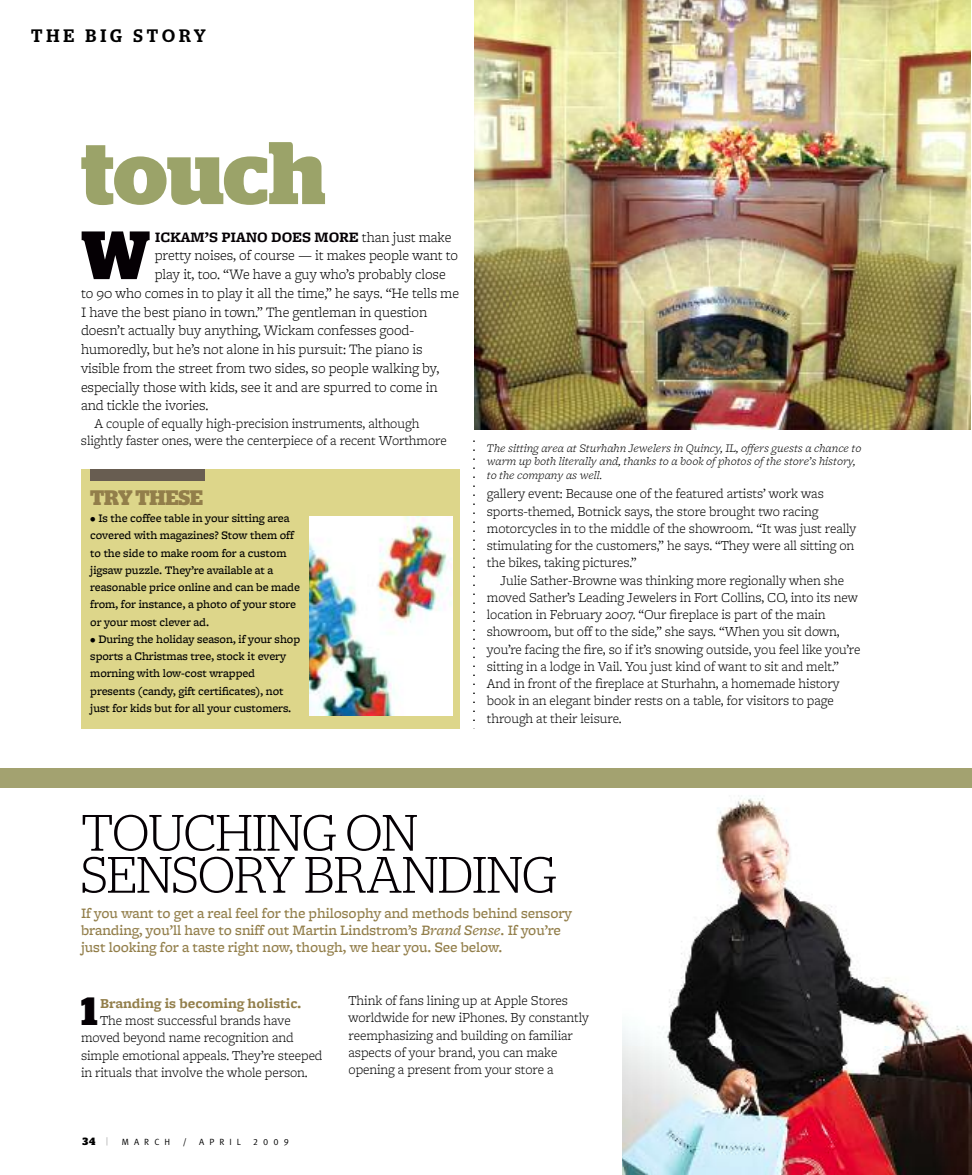
<style>
.page{position:relative;width:972px;height:1175px;background:#fff}
.page>*{position:absolute;margin:0;border:0;box-sizing:border-box;transform-origin:0 0}
.t1{font:700 88.5px "Stag";letter-spacing:-.005em;color:#9ba369}
.t2{font:700 68.1px "Stag";color:#050004}
.t3{font:300 51px/42px "Stag";letter-spacing:-.01em;color:#050004}
.t4{font:700 39.3px "Stag";color:#050004}
.t5{font:700 21px "Stag";letter-spacing:-.005em;color:#927e4a}
.t6{font:500 18px "Stag";letter-spacing:.215em;color:#000}
.t7{font:300 15px "Freight Micro";letter-spacing:-.005em;color:#000}
.t8{font:500 15px/17.2px "Freight Micro";letter-spacing:-.005em;color:#927e4a}
.t9{font:700 15px "Freight Micro";letter-spacing:-.005em;color:#050004}
.t10{font:300 14.25px/17.2px "Freight Micro";letter-spacing:-.005em;color:#000}
.t11{font:700 14.25px "Freight Micro";letter-spacing:-.005em;color:#927e4a}
.t12{font:500 12px/17.2px "Freight Micro";letter-spacing:-.005em;color:#000}
.t13{font:italic 300 12px/13.5px "Freight Micro";letter-spacing:-.005em;color:#000}
.t14{font:700 10.5px "Stag";color:#000}
.t15{font:9px "Meta Normal";letter-spacing:.57em;color:#000}
.t16{font:9px "Meta Normal Expert";color:#000}
.s1{font-weight:300;color:#000}
.s2{font-style:italic}
.s3{font-weight:100}
</style>
<div class="page">
<img style="left:622px;top:787px;width:350px;height:387px">
<div style="left:0;top:767px;width:972px;height:20px;background:#a3a270"></div>
<img style="left:474px;top:0;width:496px;height:429px">
<div style="left:81px;top:469px;width:379px;height:259px;background:#ddd68a"></div>
<img style="left:310px;top:516px;width:142px;height:199px">
<svg style="left:473px;top:440px;width:2px;height:289px"></svg>
<div style="left:90px;top:469px;width:115px;height:11px;background:#685d51"></div>
<p class="t6" style="left:31px;top:30px;width:176px">THE BIG STORY</p>
<h1 class="t1" style="left:81px;top:142px;width:246px">touch</h1>
<h2 class="t2" style="left:81px;top:231px;width:71px">W</h2>
<p class="t9" style="left:155px;top:228px;width:298px">ICKAM’S PIANO DOES MORE <span class="s1">than just make</span></p>
<p class="t7" style="left:155px;top:246px;width:305px">pretty noises, of course — it makes people want to</p>
<p class="t7" style="left:155px;top:265px;width:293px">play it, too. “We have a guy who’s probably close</p>
<p class="t7" style="left:81px;top:284px;width:380px">to 90 who comes in to play it all the time,” he says. “He tells me</p>
<p class="t7" style="left:81px;top:303px;width:348px">I have the best piano in town.” The gentleman in question</p>
<p class="t7" style="left:81px;top:321px;width:335px">doesn’t actually buy anything, Wickam confesses good-</p>
<p class="t7" style="left:81px;top:340px;width:343px">humoredly, but he’s not alone in his pursuit: The piano is</p>
<p class="t7" style="left:81px;top:359px;width:360px">visible from the street from two sides, so people walking by,</p>
<p class="t7" style="left:81px;top:378px;width:358px">especially those with kids, see it and are spurred to come in</p>
<p class="t7" style="left:81px;top:396px;width:129px">and tickle the ivories.</p>
<p class="t10" style="left:81px;top:414px;width:367px;text-indent:14px">A couple of equally high-precision instruments, although slightly faster ones, were the centerpiece of a recent Worthmore</p>
<h3 class="t5" style="left:90px;top:490px;width:114px">TRYTHESE</h3>
<p class="t12" style="left:90px;top:509px;width:211px">• Is the coffee table in your sitting area covered with magazines? Stow them off to the side to make room for a custom jigsaw puzzle. They’re available at a reasonable price online and can be made from, for instance, a photo of your store or your most clever ad.</p>
<p class="t12" style="left:90px;top:630px;width:211px">• During the holiday season, if your shop sports a Christmas tree, stock it every morning with low-cost wrapped presents (candy, gift certificates), not just for kids but for all your customers.</p>
<p class="t13" style="left:487px;top:441px;width:376px">The sitting area at Sturhahn Jewelers in Quincy, IL, offers guests a chance to warm up both literally and, thanks to a book of photos of the store’s history, to the company as well.</p>
<p class="t10" style="left:487px;top:485px;width:371px">gallery event: Because one of the featured artists’ work was sports-themed, Botnick says, the store brought two racing motorcycles in to the middle of the showroom. “It was just really stimulating for the customers,” he says. “They were all sitting on the bikes, taking pictures.”</p>
<p class="t10" style="left:487px;top:571px;width:375px;text-indent:14px">Julie Sather-Browne was thinking more regionally when she moved Sather’s Leading Jewelers in Fort Collins, CO, into its new location in February 2007. “Our fireplace is part of the main showroom, but off to the side,” she says. “When you sit down, you’re facing the fire, so if it’s snowing outside, you feel like you’re sitting in a lodge in Vail. You just kind of want to sit and melt.” And in front of the fireplace at Sturhahn, a homemade history book in an elegant binder rests on a table, for visitors to page through at their leisure.</p>
<h3 class="t3" style="left:81px;top:816px;width:477px">TOUCHING ON<br>SENSORY BRANDING</h3>
<p class="t8" style="left:81px;top:903px;width:492px">If you want to get a real feel for the philosophy and methods behind sensory branding, you’ll have to sniff out Martin Lindstrom’s <span class="s2">Brand Sense</span>. If you’re just looking for a taste right now, though, we hear you. See below.</p>
<h3 class="t4" style="left:81px;top:997px;width:18px">1</h3>
<p class="t11" style="left:100px;top:994px;width:203px">Branding is becoming holistic.</p>
<p class="t10" style="left:81px;top:1011px;width:243px;text-indent:19px">The most successful brands have moved beyond name recognition and simple emotional appeals. They’re steeped in rituals that involve the whole person.</p>
<p class="t14" style="left:82px;top:1137px;width:27px">34 <span class="s3">|</span></p>
<p class="t15" style="left:122px;top:1138px;width:50px">MARCH</p>
<p class="t15" style="left:183px;top:1138px;width:6px">/</p>
<p class="t15" style="left:199px;top:1138px;width:43px">APRIL</p>
<p class="t16" style="left:253px;top:1138px;width:37px">2009</p>
<p class="t10" style="left:349px;top:991px;width:242px">Think of fans lining up at Apple Stores worldwide for new iPhones. By constantly reemphasizing and building on familiar aspects of your brand, you can make opening a present from your store a</p>
</div>
